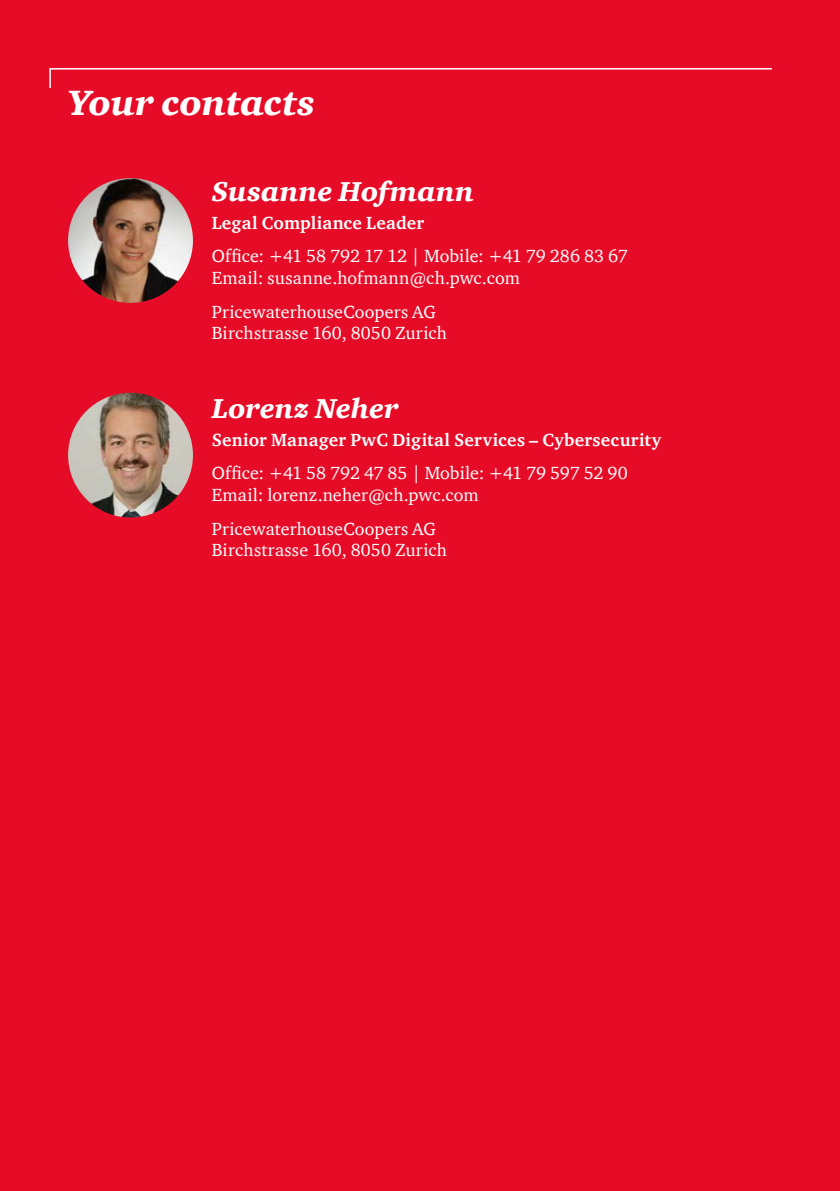
<style>
.page{position:relative;width:840px;height:1191px;background:#fff}
.page>*{position:absolute;margin:0;border:0;box-sizing:border-box;transform-origin:0 0}
.t1{font:italic 900 36px "ITC Charter Com";color:#fff}
.t2{font:italic 900 28px "ITC Charter Com";letter-spacing:.005em;color:#fff}
.t3{font:18px/21.6px "ITC Charter Com";letter-spacing:.01em;color:#fff}
.t4{font:700 18px "ITC Charter Com";letter-spacing:.015em;color:#fff}
</style>
<div class="page">
<div style="left:0;top:0;width:839px;height:1191px;background:#e60c28"></div>
<img style="left:68px;top:178px;width:125px;height:125px;border-radius:62px">
<img style="left:68px;top:393px;width:125px;height:124px;border-radius:62px">
<svg style="left:49px;top:68px;width:723px;height:20px"></svg>
<h1 class="t1" style="left:68px;top:80px;width:248px">Your contacts</h1>
<h2 class="t2" style="left:212px;top:174px;width:263px">Susanne Hofmann</h2>
<p class="t4" style="left:212px;top:211px;width:214px">Legal Compliance Leader</p>
<p class="t3" style="left:212px;top:245px;width:417px">Office: +41 58 792 17 12 | Mobile: +41 79 286 83 67<br>Email: susanne.hofmann@ch.pwc.com</p>
<p class="t3" style="left:212px;top:300px;width:236px">PricewaterhouseCoopers AG<br>Birchstrasse 160, 8050 Zurich</p>
<h2 class="t2" style="left:212px;top:391px;width:188px">Lorenz Neher</h2>
<p class="t4" style="left:212px;top:428px;width:450px">Senior Manager PwC Digital Services – Cybersecurity</p>
<p class="t3" style="left:212px;top:462px;width:417px">Office: +41 58 792 47 85 | Mobile: +41 79 597 52 90<br>Email: lorenz.neher@ch.pwc.com</p>
<p class="t3" style="left:212px;top:517px;width:236px">PricewaterhouseCoopers AG<br>Birchstrasse 160, 8050 Zurich</p>
</div>
